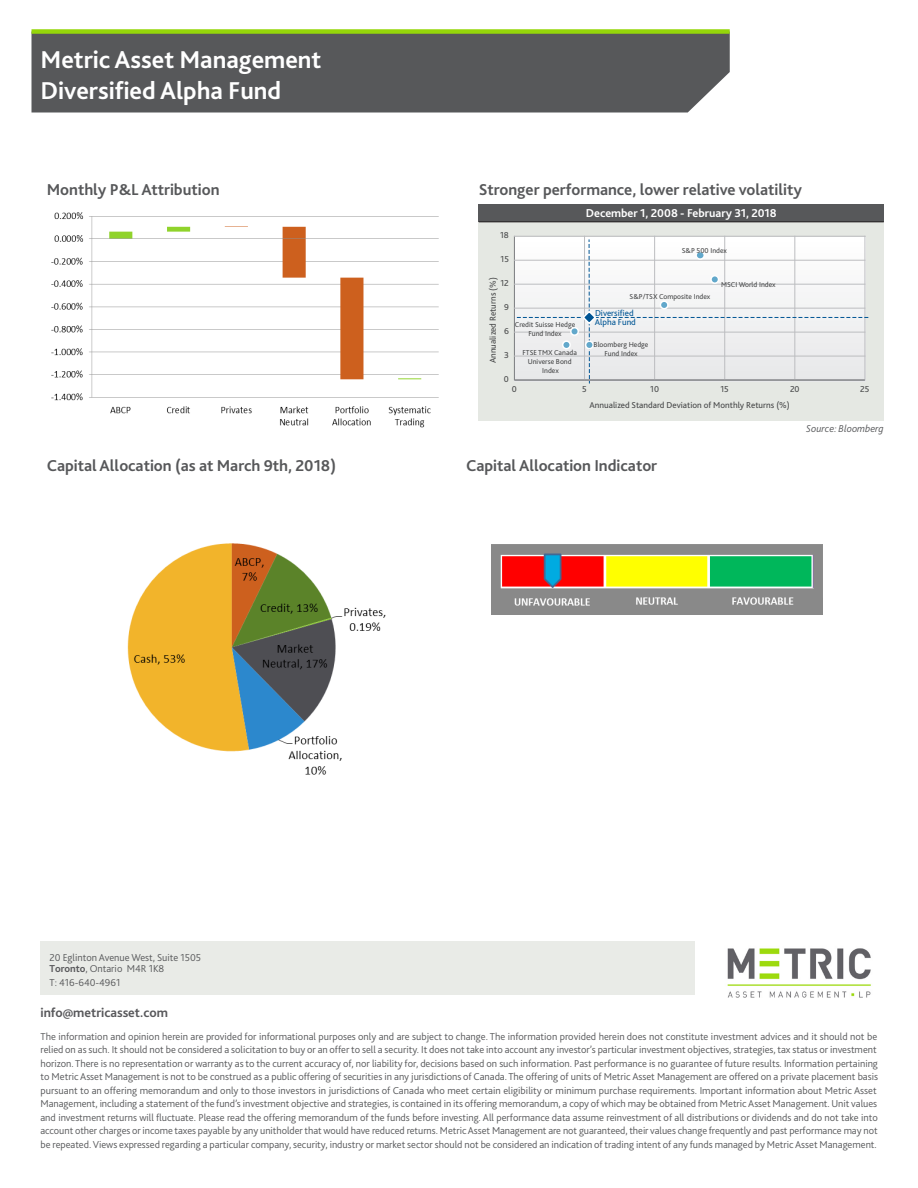
<style>
.page{position:relative;width:918px;height:1188px;background:#fff}
.page>*{position:absolute;margin:0;border:0;box-sizing:border-box;transform-origin:0 0}
.Fund_Name{font:700 25.5px/31.5px "Bliss 2";color:#fff}
.t1{font:700 16.5px "Bliss 2";color:#57585a}
.Website{font:700 13.5px "Bliss 2";color:#58585b}
.Table_-_Header_-_Cen{font:700 12px "Bliss 2";color:#fff}
.Disclaimer{font:300 10.5px/13.5px "Bliss 2";letter-spacing:-.005em;color:#57585a;text-align:justify}
.Address{font:300 10.5px/11.4px "Bliss 2";color:#57585a}
.Note_-_Right{font:italic 300 10.5px "Bliss 2";color:#57585a}
.t2{font:9px "Bliss 2";color:#454647}
.t3{font:9px/9px "Bliss 2";color:#005594}
.t4{font:7.5px/9px "Bliss 2";color:#454647;text-align:center}
.s1{font-weight:700;color:#58585b}
.s2{color:#58585b}
</style>
<div class="page">
<div style="left:40px;top:941px;width:594px;height:54px;background:#e9ebe7"></div>
<div style="left:634px;top:941px;width:61px;height:54px;background:#e9ebe7"></div>
<img style="left:727px;top:948px;width:144px;height:50px">
<div style="left:32px;top:34px;width:698px;height:78px;background:#57585a"></div>
<div style="left:32px;top:29px;width:698px;height:5px;background:#95d60a"></div>
<div style="left:479px;top:204px;width:405px;height:18px;background:#57585a"></div>
<div style="left:479px;top:222px;width:405px;height:198px;background:#e5e8e3"></div>
<hr style="left:479px;top:221px;width:405px;height:1px;background:#231f20">
<hr style="left:584px;top:236px;width:1px;height:144px;background:#bcbdc0">
<hr style="left:654px;top:236px;width:1px;height:144px;background:#bcbdc0">
<hr style="left:724px;top:236px;width:1px;height:144px;background:#bcbdc0">
<hr style="left:794px;top:236px;width:1px;height:144px;background:#bcbdc0">
<hr style="left:865px;top:236px;width:1px;height:144px;background:#bcbdc0">
<hr style="left:514px;top:236px;width:1px;height:144px;background:#808285">
<hr style="left:514px;top:380px;width:351px;height:1px;background:#808285">
<hr style="left:514px;top:356px;width:351px;height:1px;background:#bcbdc0">
<hr style="left:514px;top:332px;width:351px;height:1px;background:#bcbdc0">
<hr style="left:514px;top:308px;width:351px;height:1px;background:#bcbdc0">
<hr style="left:514px;top:284px;width:351px;height:1px;background:#bcbdc0">
<hr style="left:514px;top:260px;width:351px;height:1px;background:#bcbdc0">
<hr style="left:514px;top:236px;width:351px;height:1px;background:#bcbdc0">
<svg style="left:517px;top:240px;width:351px;height:143px"></svg>
<img style="left:51px;top:212px;width:388px;height:216px">
<img style="left:127px;top:543px;width:259px;height:232px">
<img style="left:491px;top:545px;width:332px;height:70px">
<p class="Fund_Name" style="left:40px;top:43px;width:282px">Metric Asset Management<br>Diversified Alpha Fund</p>
<h1 class="t1" style="left:47px;top:179px;width:174px">Monthly P&amp;L Attribution</h1>
<h1 class="t1" style="left:47px;top:455px;width:291px">Capital Allocation (as at March 9th, 2018)</h1>
<h1 class="t1" style="left:479px;top:179px;width:325px">Stronger performance, lower relative volatility</h1>
<p class="Table_-_Header_-_Cen" style="left:586px;top:206px;width:192px">December 1, 2008 - February 31, 2018</p>
<p class="t2" style="left:500px;top:230px;width:10px">18</p>
<p class="t4" style="left:682px;top:246px;width:47px">S&amp;P 500 Index</p>
<p class="t4" style="left:721px;top:279px;width:56px">MSCI World Index</p>
<p class="t4" style="left:630px;top:292px;width:82px">S&amp;P/TSX Composite Index</p>
<p class="t2" style="left:501px;top:254px;width:10px">15</p>
<p class="t2" style="left:487px;top:363px;width:87px;rotate:-90deg">Annualized Returns (%)</p>
<p class="t2" style="left:501px;top:278px;width:10px">12</p>
<p class="t2" style="left:504px;top:302px;width:6px">9</p>
<p class="t3" style="left:595px;top:308px;width:43px">Diversified<br>Alpha Fund</p>
<p class="t4" style="left:515px;top:319px;width:62px">Credit Suisse Hedge<br>Fund Index</p>
<p class="t2" style="left:504px;top:326px;width:6px">6</p>
<p class="t4" style="left:594px;top:340px;width:56px">Bloomberg Hedge</p>
<p class="t4" style="left:523px;top:348px;width:56px">FTSE TMX Canada</p>
<p class="t4" style="left:604px;top:349px;width:35px">Fund Index</p>
<p class="t4" style="left:528px;top:357px;width:45px">Universe Bond<br>Index</p>
<p class="t2" style="left:504px;top:350px;width:6px">3</p>
<p class="t2" style="left:504px;top:374px;width:7px">0</p>
<p class="t2" style="left:512px;top:384px;width:7px">0</p>
<p class="t2" style="left:582px;top:384px;width:6px">5</p>
<p class="t2" style="left:650px;top:384px;width:10px">10</p>
<p class="t2" style="left:721px;top:384px;width:10px">15</p>
<p class="t2" style="left:790px;top:384px;width:11px">20</p>
<p class="t2" style="left:860px;top:384px;width:11px">25</p>
<p class="t2" style="left:589px;top:400px;width:202px">Annualized Standard Deviation of Monthly Returns (%)</p>
<h1 class="t1" style="left:466px;top:455px;width:193px">Capital Allocation Indicator</h1>
<p class="Note_-_Right" style="left:806px;top:422px;width:79px">Source: Bloomberg</p>
<p class="Address" style="left:50px;top:951px;width:153px">20 Eglinton Avenue West, Suite 1505<br><span class="s1">Toronto</span><span class="s2">,</span> Ontario M4R 1K8</p>
<p class="Address" style="left:50px;top:977px;width:72px">T: 416-640-4961</p>
<p class="Website" style="left:40px;top:1005px;width:129px">info@metricasset.com</p>
<p class="Disclaimer" style="left:40px;top:1029px;width:839px">The information and opinion herein are provided for informational purposes only and are subject to change. The information provided herein does not constitute investment advices and it should not be relied on as such. It should not be considered a solicitation to buy or an offer to sell a security. It does not take into account any investor’s particular investment objectives, strategies, tax status or investment horizon. There is no representation or warranty as to the current accuracy of, nor liability for, decisions based on such information. Past performance is no guarantee of future results. Information pertaining to Metric Asset Management is not to be construed as a public offering of securities in any jurisdictions of Canada. The offering of units of Metric Asset Management are offered on a private placement basis pursuant to an offering memorandum and only to those investors in jurisdictions of Canada who meet certain eligibility or minimum purchase requirements. Important information about Metric Asset Management, including a statement of the fund’s investment objective and strategies, is contained in its offering memorandum, a copy of which may be obtained from Metric Asset Management. Unit values and investment returns will fluctuate. Please read the offering memorandum of the funds before investing. All performance data assume reinvestment of all distributions or dividends and do not take into account other charges or income taxes payable by any unitholder that would have reduced returns. Metric Asset Management are not guaranteed, their values change frequently and past performance may not be repeated. Views expressed regarding a particular company, security, industry or market sector should not be considered an indication of trading intent of any funds managed by Metric Asset Management.</p>
</div>
